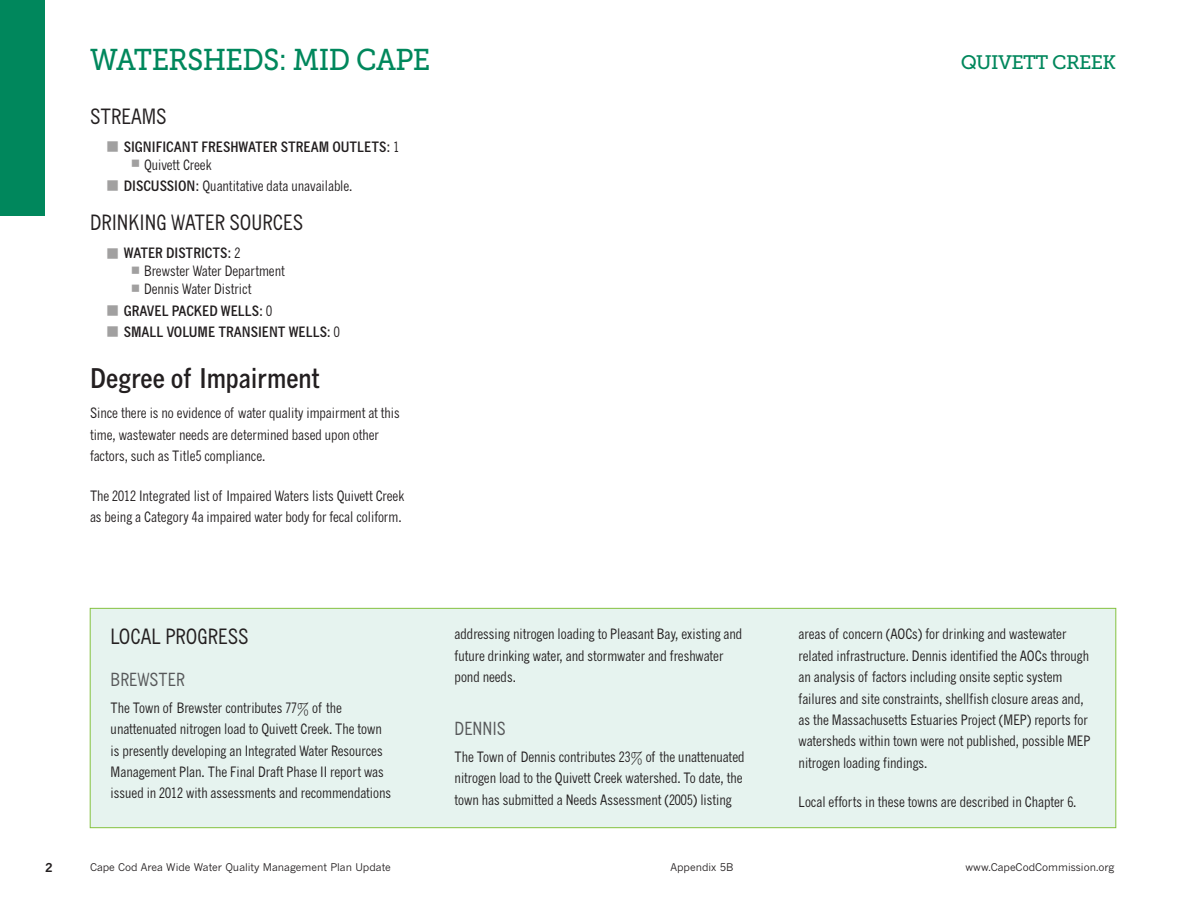
<style>
.page{position:relative;width:1188px;height:918px;background:#fff}
.page>*{position:absolute;margin:0;border:0;box-sizing:border-box;transform-origin:0 0}
.Watershed_Region-Mas{font:30px "Museo Slab 500";letter-spacing:-.02em;color:#00875c;scale:.92 1}
.Heading_2{font:700 condensed 27px "News Gothic MT Std";color:#231f20}
.Heading_3{font:condensed 21px "News Gothic MT Std";color:#231f20}
.Watershed_Name_-_In{font:19.5px "Museo Slab 500";letter-spacing:-.03em;color:#00875c}
.Heading_4{font:condensed 18px "News Gothic MT Std";color:#57585a}
.t1{font:condensed 14.25px/21.3px "News Gothic MT Std";color:#231f20}
.t2{font:700 condensed 14.25px "News Gothic MT Std";color:#231f20}
.t3{font:700 12px "News Gothic MT Std";color:#231f20}
.t4{font:10.5px "News Gothic MT Std";color:#231f20}
.s1{font-weight:400}
.s2{font-weight:700}
</style>
<div class="page">
<div style="left:0;top:0;width:45px;height:216px;background:#00875c"></div>
<div style="left:90px;top:608px;width:1026px;height:220px;background:#e6f3ef"></div>
<div style="left:90px;top:608px;width:1026px;height:220px;border:1px solid #85c240"></div>
<p class="Watershed_Region-Mas" style="left:90px;top:43px;width:371px">WATERSHEDS: MID CAPE</p>
<p class="Watershed_Name_-_In" style="left:961px;top:52px;width:157px">QUIVETT CREEK</p>
<p class="Heading_3" style="left:90px;top:104px;width:78px">STREAMS</p>
<p class="t2" style="left:124px;top:138px;width:277px">SIGNIFICANT FRESHWATER STREAM OUTLETS: <span class="s1">1</span></p>
<p class="t1" style="left:144px;top:154px;width:69px">Quivett Creek</p>
<p class="t1" style="left:124px;top:175px;width:230px"><span class="s2">DISCUSSION:</span> Quantitative data unavailable.</p>
<p class="Heading_3" style="left:90px;top:210px;width:215px">DRINKING WATER SOURCES</p>
<p class="t2" style="left:124px;top:244px;width:118px">WATER DISTRICTS: <span class="s1">2</span></p>
<p class="t1" style="left:144px;top:261px;width:142px">Brewster Water Department</p>
<p class="t1" style="left:144px;top:279px;width:109px">Dennis Water District</p>
<p class="t2" style="left:124px;top:302px;width:150px">GRAVEL PACKED WELLS: <span class="s1">0</span></p>
<p class="t2" style="left:124px;top:323px;width:218px">SMALL VOLUME TRANSIENT WELLS: <span class="s1">0</span></p>
<p class="Heading_2" style="left:90px;top:362px;width:231px">Degree of Impairment</p>
<p class="t1" style="left:90px;top:403px;width:311px">Since there is no evidence of water quality impairment at this time, wastewater needs are determined based upon other factors, such as Title5 compliance.</p>
<p class="t1" style="left:90px;top:485px;width:316px">The 2012 Integrated list of Impaired Waters lists Quivett Creek as being a Category 4a impaired water body for fecal coliform.</p>
<p class="Heading_3" style="left:111px;top:625px;width:140px">LOCAL PROGRESS</p>
<p class="Heading_4" style="left:111px;top:669px;width:76px">BREWSTER</p>
<p class="t1" style="left:111px;top:697px;width:282px">The Town of Brewster contributes 77% of the unattenuated nitrogen load to Quivett Creek. The town is presently developing an Integrated Water Resources Management Plan. The Final Draft Phase II report was issued in 2012 with assessments and recommendations</p>
<p class="t1" style="left:455px;top:624px;width:289px">addressing nitrogen loading to Pleasant Bay, existing and future drinking water, and stormwater and freshwater pond needs.</p>
<p class="Heading_4" style="left:455px;top:718px;width:53px">DENNIS</p>
<p class="t1" style="left:455px;top:746px;width:291px">The Town of Dennis contributes 23% of the unattenuated nitrogen load to the Quivett Creek watershed. To date, the town has submitted a Needs Assessment (2005) listing</p>
<p class="t1" style="left:799px;top:624px;width:293px">areas of concern (AOCs) for drinking and wastewater related infrastructure. Dennis identified the AOCs through an analysis of factors including onsite septic system failures and site constraints, shellfish closure areas and, as the Massachusetts Estuaries Project (MEP) reports for watersheds within town were not published, possible MEP nitrogen loading findings.</p>
<p class="t1" style="left:799px;top:791px;width:279px">Local efforts in these towns are described in Chapter 6.</p>
<p class="t3" style="left:45px;top:861px;width:9px">2</p>
<p class="t4" style="left:90px;top:861px;width:302px">Cape Cod Area Wide Water Quality Management Plan Update</p>
<p class="t4" style="left:670px;top:861px;width:65px">Appendix 5B</p>
<p class="t4" style="left:966px;top:860px;width:150px">www.CapeCodCommission.org</p>
</div>
